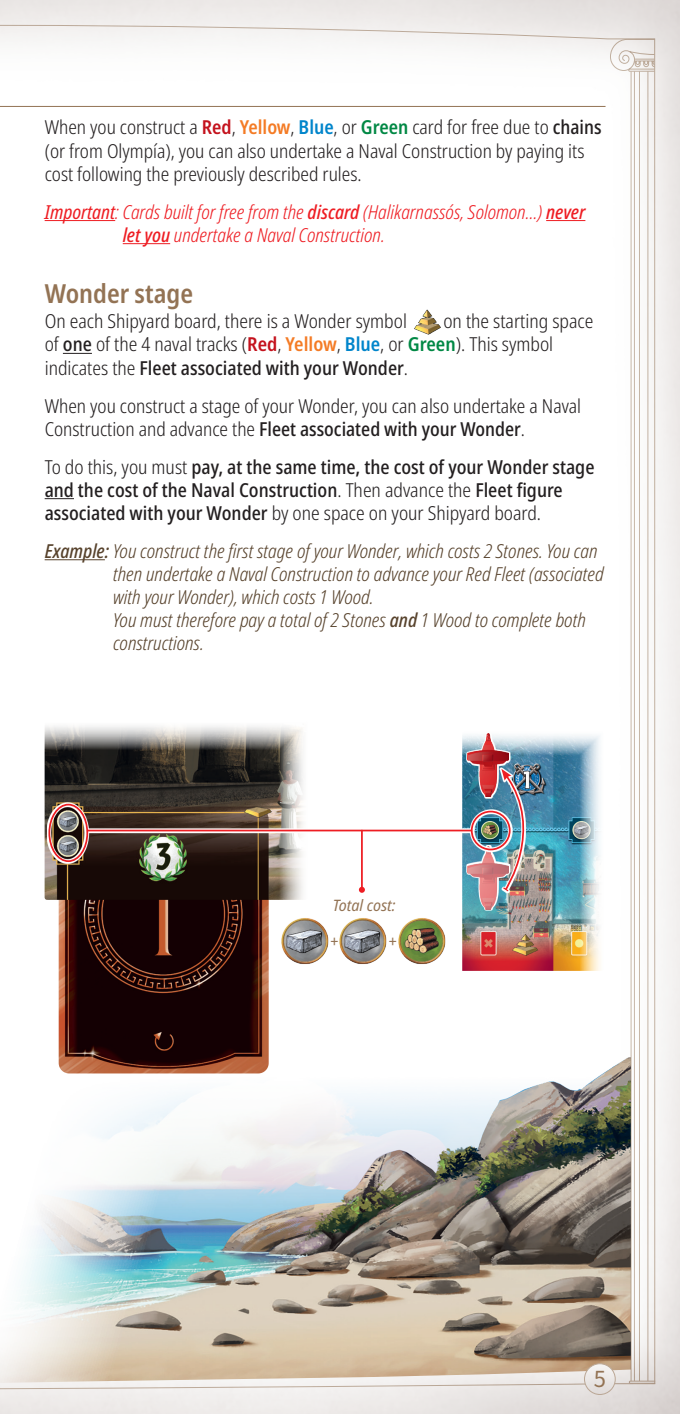
<style>
.page{position:relative;width:680px;height:1414px;background:#fff}
.page>*{position:absolute;margin:0;border:0;box-sizing:border-box;transform-origin:0 0}
.t1{font:600 condensed 26.25px "Noto Sans";color:#937354}
.PAGE{font:22.05px "Noto Sans CJ Kjp";color:#937354}
.PARAGRAPH___RETRAIT{font:300 condensed 19.25px/23.1px "Noto Sans";color:#231f20}
.EXAMPLE{font:italic 300 condensed 19.25px/23.1px "Noto Sans";color:#57422c}
.PARAGRAPH___RETRAIT-2{font:500 condensed 19.25px/23.1px "Noto Sans";color:#231f20}
.IMPORTANT{font:italic 300 condensed 19.25px/23.1px "Noto Sans";color:#ee1d23}
.LEGENDES{font:italic semi-condensed 15.75px "Noto Sans";color:#937354}
.s1{font-weight:600;color:#c4121d}
.s2{font-weight:600;color:#f47b25}
.s3{font-weight:600;color:#0085cb}
.s4{font-weight:600;color:#084}
.s5{font-weight:500}
.s6{font-weight:400}
.s7{font-weight:300}
</style>
<div class="page">
<img style="left:0;top:0;width:680px;height:1414px">
<img style="left:0;top:1057px;width:630px;height:326px">
<img style="left:584px;top:1364px;width:31px;height:30px">
<div style="left:584px;top:1363px;width:31px;height:32px;border:1px solid #baa694;border-radius:50%"></div>
<hr style="left:0;top:106px;width:605px;height:1px;background:#937354">
<hr style="left:45px;top:220px;width:70px;height:1px;background:#ee1d23">
<hr style="left:546px;top:220px;width:39px;height:1px;background:#ee1d23">
<hr style="left:123px;top:243px;width:47px;height:1px;background:#ee1d23">
<svg style="left:63px;top:353px;width:29px;height:1px"></svg>
<svg style="left:45px;top:498px;width:29px;height:1px"></svg>
<hr style="left:45px;top:559px;width:60px;height:1px;background:#57422c">
<img style="left:413px;top:307px;width:28px;height:30px">
<img style="left:462px;top:726px;width:146px;height:245px">
<img style="left:59px;top:900px;width:210px;height:173px">
<img style="left:45px;top:720px;width:264px;height:180px">
<img style="left:338px;top:917px;width:49px;height:49px">
<img style="left:280px;top:917px;width:49px;height:49px">
<img style="left:397px;top:917px;width:49px;height:49px">
<svg style="left:466px;top:894px;width:44px;height:16px"></svg>
<img style="left:467px;top:894px;width:42px;height:15px">
<svg style="left:466px;top:732px;width:44px;height:66px"></svg>
<img style="left:467px;top:734px;width:42px;height:62px">
<svg style="left:499px;top:767px;width:26px;height:126px"></svg>
<img style="left:501px;top:769px;width:43px;height:123px">
<img style="left:47px;top:802px;width:465px;height:92px">
<hr style="left:87px;top:830px;width:384px;height:1px;background:#ee1d23">
<hr style="left:361px;top:830px;width:2px;height:60px;background:#ee1d23">
<svg style="left:359px;top:887px;width:6px;height:6px"></svg>
<div style="left:471px;top:811px;width:39px;height:39px;border:2px solid #ee1d23;border-radius:50%"></div>
<div style="left:48px;top:804px;width:40px;height:58px;border:2px solid #ee1d23;border-radius:50%"></div>
<p class="PARAGRAPH___RETRAIT" style="left:45px;top:116px;width:558px">When you construct a <span class="s1">Red</span>, <span class="s2">Yellow</span>, <span class="s3">Blue</span>, or <span class="s4">Green</span> card for free due to <span class="s5">chains </span>(or from Olympía), you can also undertake a Naval Construction by paying its cost following the previously described rules.</p>
<p class="IMPORTANT" style="left:123px;top:201px;width:464px;text-indent:-78px"><span class="s6">Important</span>: Cards built for free from the <span class="s5">discard</span> (Halikarnassós, Solomon…) <span class="s5">never let you</span> undertake a Naval Construction.</p>
<h3 class="t1" style="left:45px;top:275px;width:150px">Wonder stage</h3>
<p class="PARAGRAPH___RETRAIT" style="left:45px;top:310px;width:364px">On each Shipyard board, there is a Wonder symbol</p>
<p class="PARAGRAPH___RETRAIT" style="left:45px;top:310px;width:550px;text-indent:399px">on the starting space of <span class="s5">one</span> of the 4 naval tracks (<span class="s1">Red</span>, <span class="s2">Yellow</span>, <span class="s3">Blue</span>, or <span class="s4">Green</span>). This symbol indicates the <span class="s5">Fleet associated with your Wonder</span>.</p>
<p class="PARAGRAPH___RETRAIT" style="left:45px;top:394px;width:538px">When you construct a stage of your Wonder, you can also undertake a Naval<br>Construction and advance the <span class="s5">Fleet associated with your Wonder</span>.</p>
<p class="PARAGRAPH___RETRAIT-2" style="left:45px;top:456px;width:551px"><span class="s7">To do this, you must</span> pay, at the same time, the cost of your Wonder stage and the cost of the Naval Construction<span class="s7">. Then advance the</span> Fleet figure associated with your Wonder <span class="s7">by one space on your Shipyard board.</span></p>
<p class="EXAMPLE" style="left:113px;top:540px;width:492px;text-indent:-68px"><span class="s5">Example:</span> You construct the first stage of your Wonder, which costs 2 Stones. You can then undertake a Naval Construction to advance your Red Fleet (associated with your Wonder), which costs 1 Wood.<br>You must therefore pay a total of 2 Stones <span class="s5">and</span> 1 Wood to complete both constructions.</p>
<p class="LEGENDES" style="left:332px;top:894px;width:64px">Total cost:</p>
<p class="LEGENDES" style="left:330px;top:930px;width:10px">+</p>
<p class="LEGENDES" style="left:388px;top:930px;width:10px">+</p>
<p class="PAGE" style="left:593px;top:1367px;width:14px">5</p>
</div>
